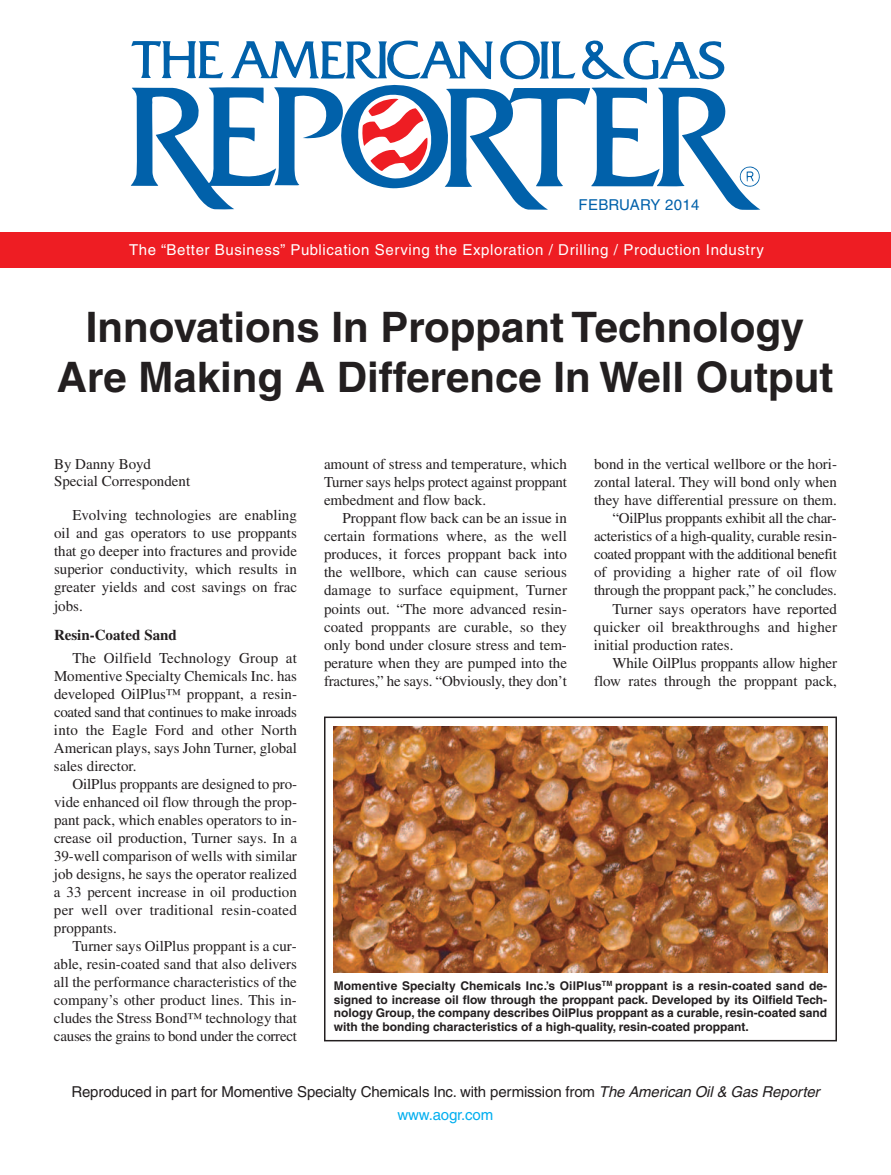
<style>
.page{position:relative;width:891px;height:1175px;background:#fff}
.page>*{position:absolute;margin:0;border:0;box-sizing:border-box;transform-origin:0 0}
.t1{font:700 42px/50.4px "Helvetica";color:#231f20;text-align:center}
.t2{font:15px/18px "Times";color:#231f20;text-align:justify}
.t3{font:15px/22.5px "Helvetica";letter-spacing:-.01em;color:#231f20;text-align:center}
.t4{font:15px "Helvetica";letter-spacing:.04em;color:#fff}
.t5{font:15px "Times";letter-spacing:-.02em;color:#231f20}
.t6{font:700 15px "Times";color:#231f20}
.t7{font:15px "Helvetica";letter-spacing:.02em;color:#0161aa}
.t8{font:700 12px/13.5px "Helvetica";color:#231f20;text-align:justify}
.s1{font-style:italic}
.s2{color:#00aeef}
</style>
<div class="page">
<div style="left:324px;top:716px;width:513px;height:325px;border:2px solid #231f20"></div>
<img style="left:334px;top:726px;width:493px;height:246px">
<div style="left:0;top:233px;width:891px;height:35px;background:#ee1d23"></div>
<svg style="left:131px;top:40px;width:629px;height:170px"></svg>
<p class="t7" style="left:579px;top:199px;width:122px">FEBRUARY 2014</p>
<p class="t4" style="left:129px;top:244px;width:636px">The “Better Business” Publication Serving the Exploration / Drilling / Production Industry</p>
<h1 class="t1" style="left:57px;top:305px;width:778px">Innovations In Proppant Technology<br>Are Making A Difference In Well Output</h1>
<p class="t2" style="left:54px;top:457px;width:138px;line-height:16.5px">By Danny Boyd<br>Special Correspondent</p>
<p class="t2" style="left:54px;top:508px;width:245px;text-indent:18px">Evolving technologies are enabling oil and gas operators to use proppants that go deeper into fractures and provide superior conductivity, which results in greater yields and cost savings on frac jobs.</p>
<p class="t6" style="left:54px;top:629px;width:124px">Resin-Coated Sand</p>
<p class="t2" style="left:54px;top:650px;width:245px;text-indent:18px">The Oilfield Technology Group at Momentive Specialty Chemicals Inc. has developed OilPlus™ proppant, a resin&shy;coated sand that continues to make inroads into the Eagle Ford and other North American plays, says John Turner, global sales director.</p>
<p class="t2" style="left:54px;top:776px;width:245px;text-indent:18px">OilPlus proppants are designed to pro&shy;vide enhanced oil flow through the prop&shy;pant pack, which enables operators to in&shy;crease oil production, Turner says. In a 39-well comparison of wells with similar job designs, he says the operator realized a 33 percent increase in oil production per well over traditional resin-coated proppants.</p>
<p class="t2" style="left:54px;top:938px;width:245px;text-indent:18px">Turner says OilPlus proppant is a cur&shy;able, resin-coated sand that also delivers all the performance characteristics of the company’s other product lines. This in&shy;cludes the Stress Bond™ technology that causes the grains to bond under the correct</p>
<p class="t2" style="left:324px;top:457px;width:244px">amount of stress and temperature, which Turner says helps protect against proppant embedment and flow back.</p>
<p class="t2" style="left:324px;top:511px;width:245px;text-indent:18px">Proppant flow back can be an issue in certain formations where, as the well produces, it forces proppant back into the wellbore, which can cause serious damage to surface equipment, Turner points out. “The more advanced resin&shy;coated proppants are curable, so they only bond under closure stress and tem&shy;perature when they are pumped into the fractures,” he says. “Obviously, they don’t</p>
<p class="t2" style="left:594px;top:457px;width:244px">bond in the vertical wellbore or the hori-</p>
<p class="t2" style="left:594px;top:475px;width:245px">zontal lateral. They will bond only when</p>
<p class="t2" style="left:594px;top:493px;width:245px">they have differential pressure on them.</p>
<p class="t2" style="left:612px;top:511px;width:226px">“OilPlus proppants exhibit all the char-</p>
<p class="t2" style="left:594px;top:529px;width:244px">acteristics of a high-quality, curable resin-</p>
<p class="t5" style="left:594px;top:549px;width:245px">coated proppant with the additional benefit</p>
<p class="t2" style="left:594px;top:565px;width:244px">of providing a higher rate of oil flow</p>
<p class="t2" style="left:594px;top:583px;width:244px">through the proppant pack,” he concludes.</p>
<p class="t2" style="left:612px;top:601px;width:226px">Turner says operators have reported</p>
<p class="t2" style="left:594px;top:619px;width:244px">quicker oil breakthroughs and higher</p>
<p class="t2" style="left:594px;top:637px;width:141px">initial production rates.</p>
<p class="t2" style="left:612px;top:655px;width:226px">While OilPlus proppants allow higher</p>
<p class="t2" style="left:594px;top:673px;width:245px">flow rates through the proppant pack,</p>
<p class="t8" style="left:334px;top:980px;width:495px">Momentive Specialty Chemicals Inc.’s OilPlus<sup>TM</sup> proppant is a resin-coated sand de&shy;signed to increase oil flow through the proppant pack. Developed by its Oilfield Tech&shy;nology Group, the company describes OilPlus proppant as a curable, resin-coated sand with the bonding characteristics of a high-quality, resin-coated proppant.</p>
<p class="t3" style="left:71px;top:1082px;width:750px">Reproduced in part for Momentive Specialty Chemicals Inc. with permission from <span class="s1">The American Oil &amp; Gas Reporter </span><span class="s2">www.aogr.com</span></p>
</div>
